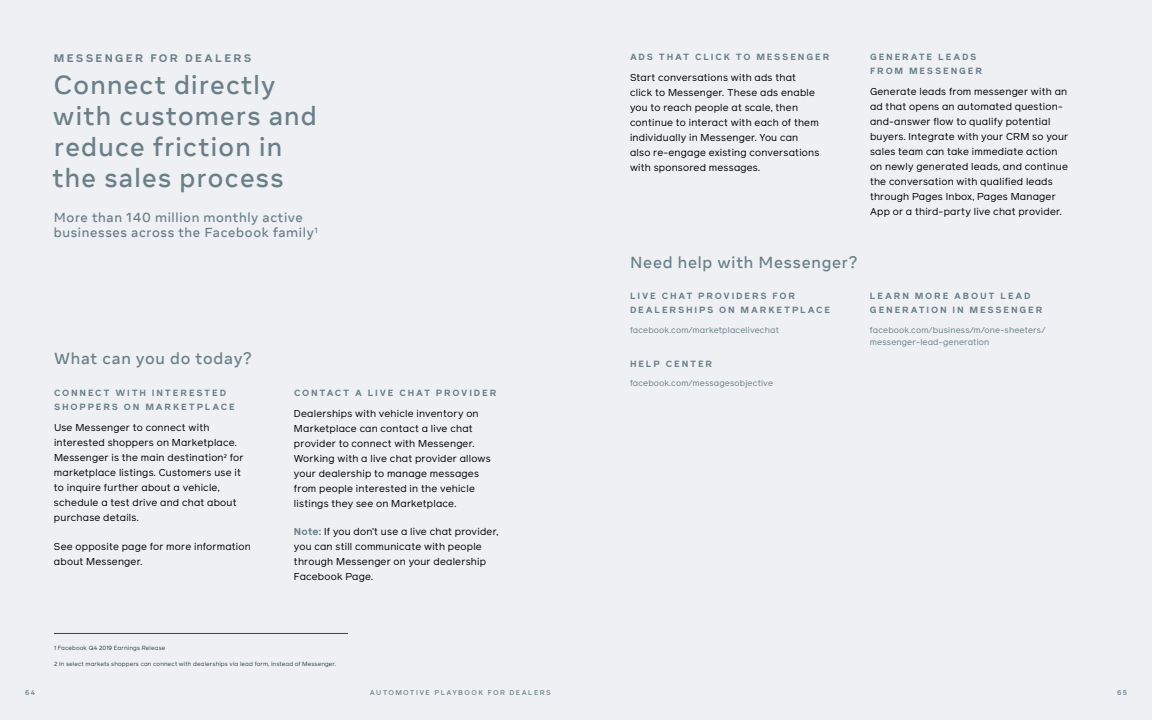
<style>
.page{position:relative;width:1152px;height:720px;background:#eef0f4}
.page>*{position:absolute;margin:0;border:0;box-sizing:border-box;transform-origin:0 0}
.t1{font:500 26px/31.2px "Optimistic Display";letter-spacing:.05em;color:#6b7f89}
.t2{font:500 16px "Optimistic Display";letter-spacing:.05em;color:#6b7f89}
.t3{font:500 13px/15.6px "Optimistic Display";letter-spacing:.05em;color:#6b7f89}
.t4{font:700 11px "Facebook Reader";letter-spacing:.2em;color:#6b7f89}
.t5{font:10px/15px "Facebook Reader";letter-spacing:.02em;color:#000}
.t6{font:700 9px/13.5px "Facebook Reader";letter-spacing:.2em;color:#6b7f89}
.t7{font:8.5px/12.8px "Facebook Reader";letter-spacing:.02em;color:#6b7f89}
.t8{font:500 7px "Facebook Reader";letter-spacing:.2em;color:#6b7f89}
.t9{font:6px "Facebook Reader";letter-spacing:.02em;color:#2f444a}
.s1{font-weight:700;color:#6b7f89}
</style>
<div class="page">
<hr style="left:54px;top:633px;width:294px;height:1px;background:#2f444a">
<p class="t4" style="left:54px;top:53px;width:199px">MESSENGER FOR DEALERS</p>
<h1 class="t1" style="left:53px;top:71px;width:266px">Connect directly with customers and reduce friction in the sales process</h1>
<h3 class="t3" style="left:54px;top:211px;width:266px">More than 140 million monthly active businesses across the Facebook family<sup>1</sup></h3>
<h2 class="t2" style="left:54px;top:352px;width:199px">What can you do today?</h2>
<p class="t6" style="left:54px;top:387px;width:182px">CONNECT WITH INTERESTED<br>SHOPPERS ON MARKETPLACE</p>
<p class="t6" style="left:294px;top:387px;width:204px">CONTACT A LIVE CHAT PROVIDER</p>
<p class="t5" style="left:294px;top:406px;width:198px">Dealerships with vehicle inventory on Marketplace can contact a live chat provider to connect with Messenger.<br>Working with a live chat provider allows your dealership to manage messages from people interested in the vehicle listings they see on Marketplace.</p>
<p class="t5" style="left:294px;top:525px;width:206px"><span class="s1">Note:</span> If you don’t use a live chat provider, you can still communicate with people through Messenger on your dealership Facebook Page.</p>
<p class="t5" style="left:54px;top:421px;width:191px">Use Messenger to connect with interested shoppers on Marketplace.<br>Messenger is the main destination<sup>2</sup> for marketplace listings. Customers use it to inquire further about a vehicle, schedule a test drive and chat about purchase details.</p>
<p class="t5" style="left:54px;top:539px;width:198px">See opposite page for more information about Messenger.</p>
<p class="t9" style="left:54px;top:645px;width:113px">1 Facebook Q4 2019 Earnings Release</p>
<p class="t9" style="left:54px;top:661px;width:284px">2 In select markets shoppers can connect with dealerships via lead form, instead of Messenger.</p>
<p class="t6" style="left:630px;top:51px;width:201px">ADS THAT CLICK TO MESSENGER</p>
<p class="t5" style="left:630px;top:70px;width:191px">Start conversations with ads that click to Messenger. These ads enable you to reach people at scale, then continue to interact with each of them individually in Messenger. You can also re-engage existing conversations with sponsored messages.</p>
<p class="t6" style="left:870px;top:51px;width:114px">GENERATE LEADS<br>FROM MESSENGER</p>
<p class="t5" style="left:870px;top:85px;width:200px">Generate leads from messenger with an ad that opens an automated question&shy;and-answer flow to qualify potential buyers. Integrate with your CRM so your sales team can take immediate action on newly generated leads, and continue the conversation with qualified leads through Pages Inbox, Pages Manager App or a third-party live chat provider.</p>
<h2 class="t2" style="left:630px;top:257px;width:229px">Need help with Messenger?</h2>
<p class="t6" style="left:630px;top:290px;width:202px">LIVE CHAT PROVIDERS FOR<br>DEALERSHIPS ON MARKETPLACE</p>
<p class="t7" style="left:630px;top:324px;width:150px">facebook.com/marketplacelivechat</p>
<p class="t6" style="left:630px;top:357px;width:84px">HELP CENTER</p>
<p class="t7" style="left:630px;top:377px;width:145px">facebook.com/messagesobjective</p>
<p class="t6" style="left:870px;top:290px;width:174px">LEARN MORE ABOUT LEAD<br>GENERATION IN MESSENGER</p>
<p class="t7" style="left:870px;top:324px;width:177px">facebook.com/business/m/one-sheeters/ messenger-lead-generation</p>
<p class="t8" style="left:25px;top:690px;width:12px">64</p>
<p class="t8" style="left:1117px;top:690px;width:11px">65</p>
<p class="t8" style="left:370px;top:690px;width:183px">AUTOMOTIVE PLAYBOOK FOR DEALERS</p>
</div>
